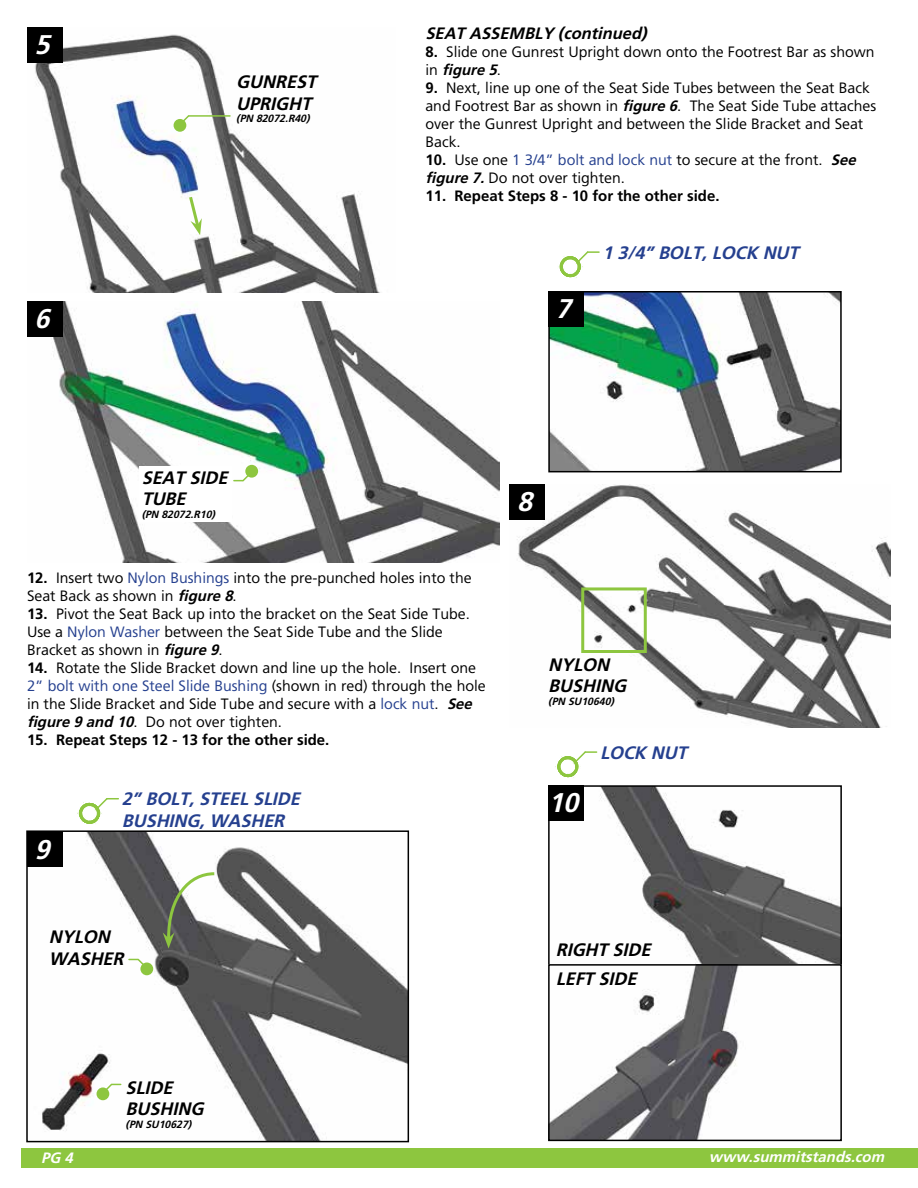
<style>
.page{position:relative;width:918px;height:1188px;background:#fff}
.page>*{position:absolute;margin:0;border:0;box-sizing:border-box;transform-origin:0 0}
.t1{font:italic 700 27px "Weissach";color:#fff}
.t2{font:italic 700 18px/21.6px "Weissach";color:#000}
.t3{font:italic 700 18px/21.6px "Weissach";color:#25408f}
.t4{font:italic 700 16.5px "Weissach";color:#000}
.t5{font:15px/18px "Weissach";color:#000}
.t6{font:700 15px "Weissach";color:#000}
.t7{font:italic 700 15px "Weissach";color:#fff}
.t8{font:italic 700 10.5px "Weissach";color:#000}
.s1{font-weight:700}
.s2{font-weight:700;font-style:italic}
.s3{color:#25408f}
</style>
<div class="page">
<img style="left:27px;top:27px;width:352px;height:265px">
<div style="left:174px;top:119px;width:12px;height:13px;background:#8dc63f;border-radius:50%"></div>
<svg style="left:178px;top:114px;width:13px;height:13px"></svg>
<hr style="left:189px;top:115px;width:41px;height:2px;background:#8dc63f">
<svg style="left:187px;top:194px;width:15px;height:41px"></svg>
<div style="left:27px;top:27px;width:35px;height:35px;background:#000"></div>
<img style="left:551px;top:294px;width:288px;height:175px">
<div style="left:548px;top:291px;width:294px;height:181px;border:2px solid #000"></div>
<div style="left:548px;top:291px;width:36px;height:35px;background:#000"></div>
<svg style="left:558px;top:251px;width:41px;height:27px"></svg>
<img style="left:52px;top:302px;width:448px;height:261px">
<div style="left:27px;top:302px;width:35px;height:35px;background:#000"></div>
<div style="left:245px;top:465px;width:13px;height:13px;background:#8dc63f;border-radius:50%"></div>
<svg style="left:234px;top:470px;width:20px;height:13px"></svg>
<div style="left:139px;top:466px;width:93px;height:55px;background:#fff"></div>
<img style="left:517px;top:484px;width:374px;height:243px">
<div style="left:581px;top:587px;width:66px;height:66px;border:3px solid #8dc63f"></div>
<div style="left:510px;top:484px;width:35px;height:36px;background:#000"></div>
<img style="left:42px;top:833px;width:364px;height:306px">
<div style="left:26px;top:830px;width:383px;height:312px;border:2px solid #000"></div>
<svg style="left:163px;top:871px;width:54px;height:78px"></svg>
<svg style="left:77px;top:798px;width:41px;height:26px"></svg>
<div style="left:97px;top:1087px;width:12px;height:13px;background:#8dc63f;border-radius:50%"></div>
<svg style="left:101px;top:1082px;width:20px;height:13px"></svg>
<div style="left:140px;top:963px;width:13px;height:12px;background:#8dc63f;border-radius:50%"></div>
<svg style="left:129px;top:957px;width:20px;height:13px"></svg>
<div style="left:27px;top:832px;width:35px;height:35px;background:#000"></div>
<img style="left:551px;top:788px;width:288px;height:350px">
<div style="left:548px;top:785px;width:294px;height:182px;border:2px solid #000"></div>
<svg style="left:555px;top:751px;width:42px;height:27px"></svg>
<div style="left:548px;top:785px;width:36px;height:36px;background:#000"></div>
<div style="left:548px;top:964px;width:294px;height:177px;border:2px solid #000"></div>
<div style="left:22px;top:1148px;width:896px;height:20px;background:#8dc63f"></div>
<h1 class="t1" style="left:34px;top:29px;width:16px">5</h1>
<h1 class="t1" style="left:34px;top:303px;width:16px">6</h1>
<p class="t2" style="left:236px;top:71px;width:81px">GUNREST<br>UPRIGHT</p>
<p class="t8" style="left:236px;top:113px;width:75px">(PN 82072.R40)</p>
<p class="t2" style="left:142px;top:466px;width:87px">SEAT SIDE<br>TUBE</p>
<p class="t8" style="left:142px;top:508px;width:75px">(PN 82072.R10)</p>
<p class="t4" style="left:425px;top:24px;width:223px">SEAT ASSEMBLY (continued)</p>
<p class="t5" style="left:425px;top:43px;width:451px"><span class="s1">8.</span> Slide one Gunrest Upright down onto the Footrest Bar as shown in <span class="s2">figure 5</span>.</p>
<p class="t5" style="left:425px;top:79px;width:452px"><span class="s1">9.</span> Next, line up one of the Seat Side Tubes between the Seat Back and Footrest Bar as shown in <span class="s2">figure 6</span>. The Seat Side Tube attaches over the Gunrest Upright and between the Slide Bracket and Seat Back.</p>
<p class="t5" style="left:425px;top:151px;width:432px"><span class="s1">10.</span> Use one <span class="s3">1 3/4” bolt and lock nut</span> to secure at the front. <span class="s2">See figure 7.</span> Do not over tighten.</p>
<p class="t6" style="left:425px;top:187px;width:296px">11. Repeat Steps 8 - 10 for the other side.</p>
<h1 class="t1" style="left:556px;top:293px;width:16px">7</h1>
<p class="t3" style="left:602px;top:242px;width:198px">1 3/4” BOLT, LOCK NUT</p>
<h1 class="t1" style="left:517px;top:486px;width:16px">8</h1>
<p class="t5" style="left:27px;top:569px;width:446px"><span class="s1">12.</span> Insert two <span class="s3">Nylon Bushings</span> into the pre-punched holes into the<br>Seat Back as shown in <span class="s2">figure 8</span>.</p>
<p class="t5" style="left:27px;top:605px;width:444px"><span class="s1">13.</span> Pivot the Seat Back up into the bracket on the Seat Side Tube.<br>Use a <span class="s3">Nylon Washer</span> between the Seat Side Tube and the Slide<br>Bracket as shown in <span class="s2">figure 9</span>.</p>
<p class="t5" style="left:27px;top:659px;width:460px"><span class="s1">14.</span> Rotate the Slide Bracket down and line up the hole. Insert one <span class="s3">2” bolt with one Steel Slide Bushing</span> (shown in red) through the hole in the Slide Bracket and Side Tube and secure with a <span class="s3">lock nut</span>. <span class="s2">See figure 9 and 10</span>. Do not over tighten.</p>
<p class="t6" style="left:27px;top:731px;width:304px">15. Repeat Steps 12 - 13 for the other side.</p>
<h1 class="t1" style="left:34px;top:834px;width:16px">9</h1>
<p class="t3" style="left:122px;top:788px;width:180px">2” BOLT, STEEL SLIDE<br>BUSHING, WASHER</p>
<p class="t2" style="left:49px;top:926px;width:76px">NYLON<br>WASHER</p>
<p class="t2" style="left:126px;top:1076px;width:79px">SLIDE<br>BUSHING</p>
<p class="t8" style="left:126px;top:1118px;width:67px">(PN SU10627)</p>
<p class="t2" style="left:548px;top:653px;width:79px">NYLON<br>BUSHING</p>
<p class="t8" style="left:548px;top:695px;width:67px">(PN SU10640)</p>
<h1 class="t1" style="left:548px;top:787px;width:31px">10</h1>
<p class="t3" style="left:600px;top:741px;width:88px">LOCK NUT</p>
<p class="t2" style="left:556px;top:934px;width:96px;line-height:29.7px">RIGHT SIDE<br>LEFT SIDE</p>
<p class="t7" style="left:41px;top:1149px;width:33px">PG 4</p>
<p class="t7" style="left:709px;top:1148px;width:177px">www.summitstands.com</p>
</div>
